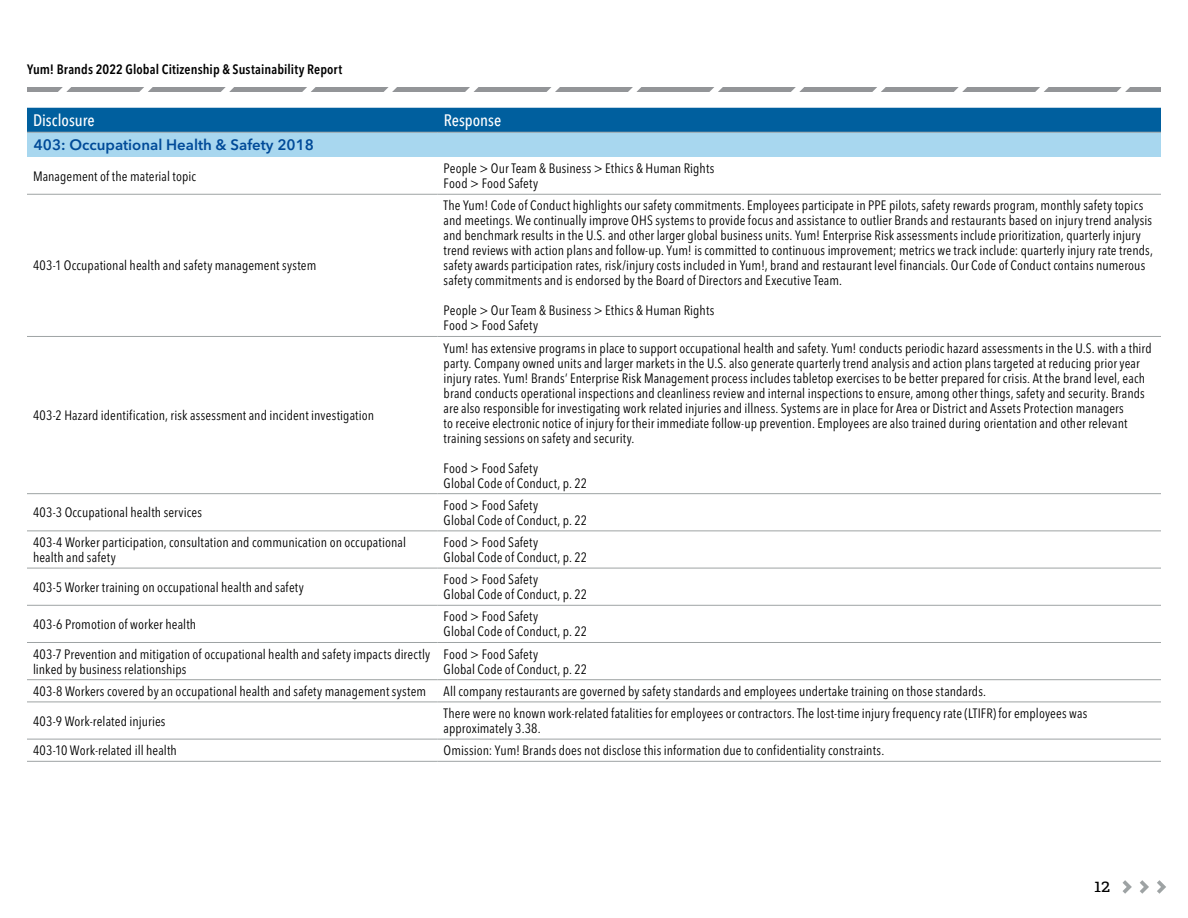
<style>
.page{position:relative;width:1188px;height:918px;background:#fff}
.page>*{position:absolute;margin:0;border:0;box-sizing:border-box;transform-origin:0 0}
.t1{font:18px "Adelle";color:#000}
.t2{font:500 condensed 16.5px "Avenir Next LT Pro";color:#fff}
.t3{font:600 15px "Avenir Next LT Pro";color:#004a98}
.t4{font:condensed 13.5px/15px "Avenir Next LT Pro";letter-spacing:.01em;color:#000}
.t5{font:600 condensed 13.5px "Avenir Next LT Pro";letter-spacing:.005em;color:#000}
</style>
<div class="page">
<svg style="left:27px;top:87px;width:1134px;height:5px;background:#9ea0a2"></svg>
<div style="left:27px;top:108px;width:1134px;height:24px;background:#005f9e"></div>
<div style="left:27px;top:132px;width:1134px;height:25px;background:#a8d7ef"></div>
<hr style="left:438px;top:132px;width:723px;height:1px;background:#9ea3a4">
<hr style="left:27px;top:194px;width:411px;height:1px;background:#9ea3a4">
<hr style="left:438px;top:194px;width:723px;height:1px;background:#9ea3a4">
<hr style="left:27px;top:336px;width:411px;height:1px;background:#9ea3a4">
<hr style="left:438px;top:336px;width:723px;height:1px;background:#9ea3a4">
<hr style="left:27px;top:493px;width:411px;height:1px;background:#9ea3a4">
<hr style="left:438px;top:493px;width:723px;height:1px;background:#9ea3a4">
<hr style="left:27px;top:531px;width:411px;height:1px;background:#9ea3a4">
<hr style="left:438px;top:531px;width:723px;height:1px;background:#9ea3a4">
<hr style="left:27px;top:568px;width:411px;height:1px;background:#9ea3a4">
<hr style="left:438px;top:568px;width:723px;height:1px;background:#9ea3a4">
<hr style="left:27px;top:605px;width:411px;height:1px;background:#9ea3a4">
<hr style="left:438px;top:605px;width:723px;height:1px;background:#9ea3a4">
<hr style="left:27px;top:642px;width:411px;height:1px;background:#9ea3a4">
<hr style="left:438px;top:642px;width:723px;height:1px;background:#9ea3a4">
<hr style="left:27px;top:702px;width:411px;height:1px;background:#9ea3a4">
<hr style="left:438px;top:702px;width:723px;height:1px;background:#9ea3a4">
<hr style="left:438px;top:739px;width:723px;height:1px;background:#9ea3a4">
<hr style="left:438px;top:761px;width:723px;height:1px;background:#9ea3a4">
<hr style="left:27px;top:132px;width:411px;height:1px;background:#9ea3a4">
<hr style="left:438px;top:679px;width:723px;height:1px;background:#9ea3a4">
<hr style="left:27px;top:739px;width:411px;height:1px;background:#9ea3a4">
<hr style="left:27px;top:761px;width:411px;height:1px;background:#9ea3a4">
<hr style="left:27px;top:679px;width:411px;height:1px;background:#9ea3a4">
<svg style="left:1123px;top:880px;width:9px;height:14px"></svg>
<svg style="left:1140px;top:880px;width:9px;height:14px"></svg>
<svg style="left:1157px;top:880px;width:9px;height:14px"></svg>
<p class="t5" style="left:27px;top:61px;width:317px">Yum! Brands 2022 Global Citizenship &amp; Sustainability Report</p>
<p class="t2" style="left:33px;top:110px;width:63px">Disclosure</p>
<p class="t2" style="left:444px;top:110px;width:59px">Response</p>
<p class="t3" style="left:34px;top:136px;width:282px">403: Occupational Health &amp; Safety 2018</p>
<p class="t4" style="left:33px;top:169px;width:165px">Management of the material topic</p>
<p class="t4" style="left:444px;top:161px;width:272px">People &gt; Our Team &amp; Business &gt; Ethics &amp; Human Rights<br>Food &gt; Food Safety</p>
<p class="t4" style="left:33px;top:258px;width:285px">403-1 Occupational health and safety management system</p>
<p class="t4" style="left:33px;top:408px;width:343px">403-2 Hazard identification, risk assessment and incident investigation</p>
<p class="t4" style="left:444px;top:198px;width:711px">The Yum! Code of Conduct highlights our safety commitments. Employees participate in PPE pilots, safety rewards program, monthly safety topics and meetings. We continually improve OHS systems to provide focus and assistance to outlier Brands and restaurants based on injury trend analysis and benchmark results in the U.S. and other larger global business units. Yum! Enterprise Risk assessments include prioritization, quarterly injury trend reviews with action plans and follow-up. Yum! is committed to continuous improvement; metrics we track include: quarterly injury rate trends, safety awards participation rates, risk/injury costs included in Yum!, brand and restaurant level financials. Our Code of Conduct contains numerous safety commitments and is endorsed by the Board of Directors and Executive Team.</p>
<p class="t4" style="left:444px;top:303px;width:272px">People &gt; Our Team &amp; Business &gt; Ethics &amp; Human Rights<br>Food &gt; Food Safety</p>
<p class="t4" style="left:444px;top:340px;width:710px">Yum! has extensive programs in place to support occupational health and safety. Yum! conducts periodic hazard assessments in the U.S. with a third party. Company owned units and larger markets in the U.S. also generate quarterly trend analysis and action plans targeted at reducing prior year injury rates. Yum! Brands’ Enterprise Risk Management process includes tabletop exercises to be better prepared for crisis. At the brand level, each brand conducts operational inspections and cleanliness review and internal inspections to ensure, among other things, safety and security. Brands are also responsible for investigating work related injuries and illness. Systems are in place for Area or District and Assets Protection managers<br>to receive electronic notice of injury for their immediate follow-up prevention. Employees are also trained during orientation and other relevant training sessions on safety and security.</p>
<p class="t4" style="left:444px;top:460px;width:145px">Food &gt; Food Safety<br>Global Code of Conduct, p. 22</p>
<p class="t4" style="left:33px;top:505px;width:171px">403-3 Occupational health services</p>
<p class="t4" style="left:444px;top:498px;width:145px">Food &gt; Food Safety<br>Global Code of Conduct, p. 22</p>
<p class="t4" style="left:33px;top:535px;width:374px">403-4 Worker participation, consultation and communication on occupational health and safety</p>
<p class="t4" style="left:444px;top:535px;width:145px">Food &gt; Food Safety<br>Global Code of Conduct, p. 22</p>
<p class="t4" style="left:33px;top:579px;width:272px">403-5 Worker training on occupational health and safety</p>
<p class="t4" style="left:444px;top:572px;width:145px">Food &gt; Food Safety<br>Global Code of Conduct, p. 22</p>
<p class="t4" style="left:33px;top:617px;width:165px">403-6 Promotion of worker health</p>
<p class="t4" style="left:444px;top:609px;width:145px">Food &gt; Food Safety<br>Global Code of Conduct, p. 22</p>
<p class="t4" style="left:33px;top:646px;width:399px">403-7 Prevention and mitigation of occupational health and safety impacts directly linked by business relationships</p>
<p class="t4" style="left:444px;top:646px;width:145px">Food &gt; Food Safety<br>Global Code of Conduct, p. 22</p>
<p class="t4" style="left:33px;top:684px;width:395px">403-8 Workers covered by an occupational health and safety management system</p>
<p class="t4" style="left:444px;top:684px;width:544px">All company restaurants are governed by safety standards and employees undertake training on those standards.</p>
<p class="t4" style="left:33px;top:713px;width:134px">403-9 Work-related injuries</p>
<p class="t4" style="left:444px;top:706px;width:645px">There were no known work-related fatalities for employees or contractors. The lost-time injury frequency rate (LTIFR) for employees was approximately 3.38.</p>
<p class="t4" style="left:33px;top:743px;width:145px">403-10 Work-related ill health</p>
<p class="t4" style="left:444px;top:743px;width:442px">Omission: Yum! Brands does not disclose this information due to confidentiality constraints.</p>
<h1 class="t1" style="left:1094px;top:874px;width:17px">12</h1>
</div>
